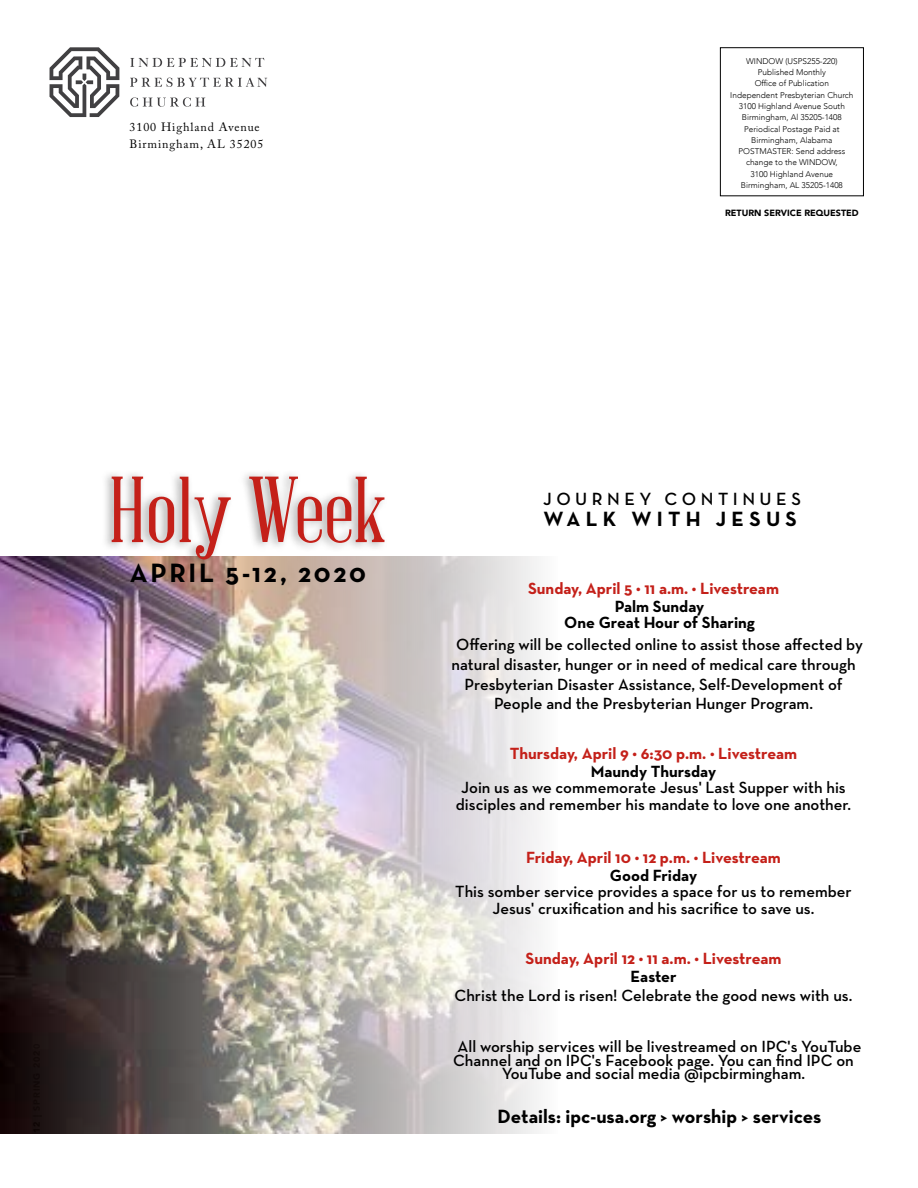
<style>
.page{position:relative;width:918px;height:1188px;background:#fff}
.page>*{position:absolute;margin:0;border:0;box-sizing:border-box;transform-origin:0 0}
.t1{font:91.65px "Abraham Lincoln";color:#c42019}
.t2{font:700 27px "Neutra Text";letter-spacing:.1em;color:#000}
.t3{font:700 21px "Neutra Text";letter-spacing:.25em;color:#000}
.t4{font:700 19.5px "Neutra Text";color:#000}
.t5{font:600 18px "Neutra Text";letter-spacing:.25em;color:#000}
.t6{font:600 16.5px/19.8px "Neutra Text";color:#000;text-align:center}
.t7{font:700 16.5px "Neutra Text";color:#c42019}
.t8{font:700 16.5px/15.9px "Neutra Text";color:#000;text-align:center}
.t9{font:12px/16.5px "Adobe Caslon Pro";letter-spacing:.075em;color:#000}
.t10{font:900 9px "Avenir";color:#000}
.t11{font:300 8.25px/11.2px "Avenir";color:#000;text-align:center}
</style>
<div class="page">
<img style="left:0;top:556px;width:539px;height:577px">
<div style="left:720px;top:47px;width:144px;height:149px;border:1px solid #000"></div>
<svg style="left:130px;top:58px;width:134px;height:9px"></svg>
<svg style="left:130px;top:77px;width:137px;height:10px"></svg>
<svg style="left:130px;top:97px;width:75px;height:10px"></svg>
<svg style="left:50px;top:47px;width:69px;height:70px"></svg>
<div style="left:100px;top:469px;width:289px;height:100px;background:#000;opacity:.35"></div>
<p class="t9" style="left:130px;top:119px;width:135px">3100 Highland Avenue<br>Birmingham, AL 35205</p>
<p class="t11" style="left:730px;top:55px;width:125px">WINDOW (USPS255-220)<br>Published Monthly<br>Office of Publication<br>Independent Presbyterian Church<br>3100 Highland Avenue South<br>Birmingham, Al 35205-1408<br>Periodical Postage Paid at<br>Birmingham, Alabama<br>POSTMASTER: Send address change to the WINDOW,<br>3100 Highland Avenue<br>Birmingham, AL 35205-1408</p>
<p class="t10" style="left:725px;top:205px;width:135px">RETURN SERVICE REQUESTED</p>
<h1 class="t1" style="left:109px;top:462px;width:279px">Holy Week</h1>
<h2 class="t2" style="left:130px;top:556px;width:238px">APRIL 5-12, 2020</h2>
<p class="t5" style="left:543px;top:488px;width:259px">JOURNEY CONTINUES</p>
<p class="t3" style="left:543px;top:506px;width:255px">WALK WITH JESUS</p>
<p class="t7" style="left:528px;top:579px;width:253px">Sunday, April 5 • 11 a.m. • Livestream</p>
<p class="t8" style="left:564px;top:598px;width:192px">Palm Sunday<br>One Great Hour of Sharing</p>
<p class="t6" style="left:451px;top:634px;width:413px">Offering will be collected online to assist those affected by natural disaster, hunger or in need of medical care through Presbyterian Disaster Assistance, Self-Development of People and the Presbyterian Hunger Program.</p>
<p class="t7" style="left:510px;top:743px;width:289px">Thursday, April 9 • 6:30 p.m. • Livestream</p>
<p class="t8" style="left:591px;top:763px;width:127px">Maundy Thursday</p>
<p class="t6" style="left:456px;top:779px;width:397px;line-height:17.2px">Join us as we commemorate Jesus' Last Supper with his disciples and remember his mandate to love one another.</p>
<p class="t7" style="left:526px;top:847px;width:256px">Friday, April 10 • 12 p.m. • Livestream</p>
<p class="t8" style="left:610px;top:867px;width:89px">Good Friday</p>
<p class="t6" style="left:455px;top:882px;width:398px;line-height:17.2px">This somber service provides a space for us to remember<br>Jesus' cruxification and his sacrifice to save us.</p>
<p class="t7" style="left:526px;top:948px;width:258px">Sunday, April 12 • 11 a.m. • Livestream</p>
<p class="t8" style="left:631px;top:968px;width:48px">Easter</p>
<p class="t6" style="left:455px;top:986px;width:399px">Christ the Lord is risen! Celebrate the good news with us.</p>
<p class="t6" style="left:453px;top:1039px;width:410px;line-height:13.8px">All worship services will be livestreamed on IPC's YouTube<br>Channel and on IPC's Facebook page. You can find IPC on<br>YouTube and social media @ipcbirmingham.</p>
<p class="t4" style="left:498px;top:1104px;width:325px">Details: ipc-usa.org &gt; worship &gt; services</p>
</div>
